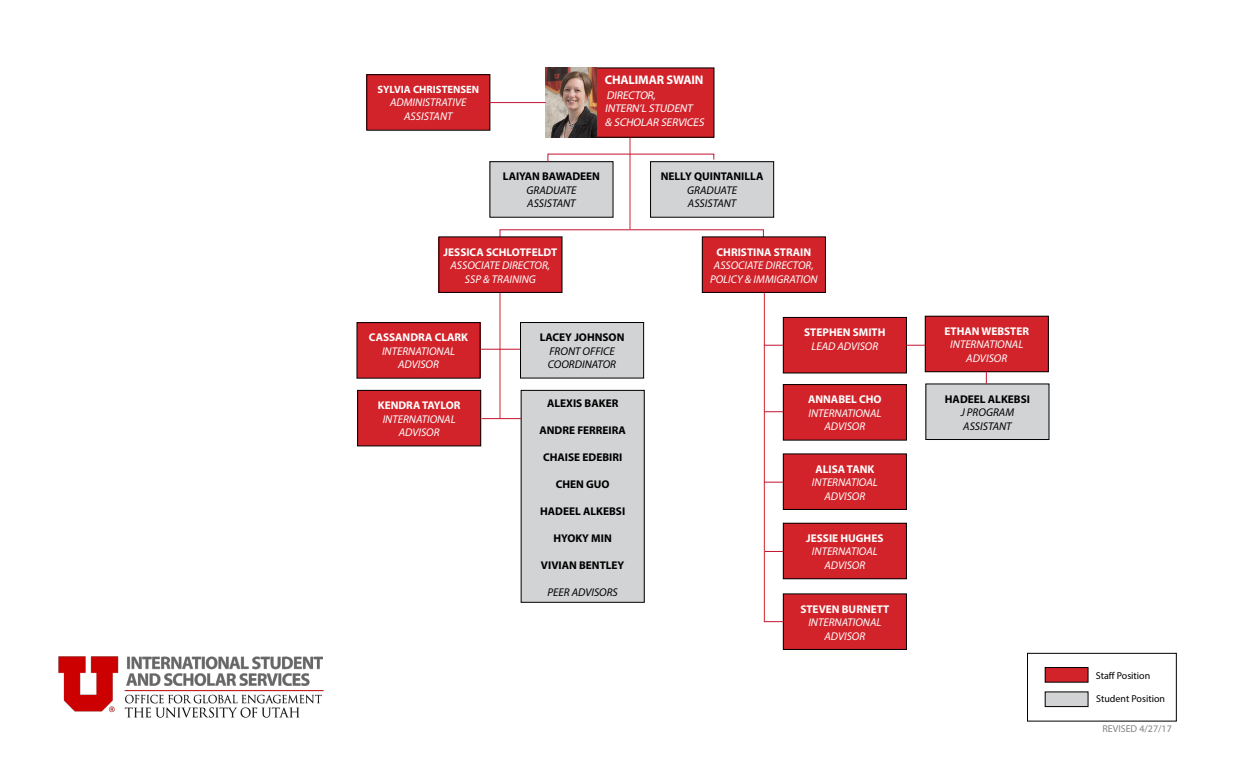
<style>
.page{position:relative;width:1260px;height:765px;background:#fff}
.page>*{position:absolute;margin:0;border:0;box-sizing:border-box;transform-origin:0 0}
.t1{font:700 12.5px "Myriad Pro";letter-spacing:-.01em;color:#fff}
.t2{font:italic 11.25px/13.5px "Myriad Pro";color:#fff;text-align:center}
.t3{font:700 11.25px "Myriad Pro";color:#000}
.t4{font:700 11.25px "Myriad Pro";color:#fff}
.t5{font:italic 11.25px/13.5px "Myriad Pro";color:#000}
.t6{font:italic 11.25px/13.5px "Myriad Pro";color:#fff}
.t7{font:700 10.62px "Myriad Pro";color:#fff}
.t8{font:10px "Myriad Pro";color:#000}
.t9{font:10px "Myriad Pro";color:#808285}
</style>
<div class="page">
<hr style="left:764px;top:293px;width:1px;height:329px;background:#d2232a">
<hr style="left:500px;top:293px;width:1px;height:126px;background:#d2232a">
<div style="left:546px;top:68px;width:168px;height:69px;background:#d2232a"></div>
<div style="left:546px;top:68px;width:168px;height:70px;border:1px solid #000"></div>
<img style="left:546px;top:68px;width:50px;height:69px">
<div style="left:367px;top:75px;width:123px;height:55px;background:#d2232a"></div>
<div style="left:366px;top:74px;width:124px;height:57px;border:1px solid #000"></div>
<div style="left:490px;top:162px;width:123px;height:55px;background:#d1d3d4"></div>
<div style="left:651px;top:162px;width:123px;height:55px;background:#d1d3d4"></div>
<div style="left:650px;top:161px;width:124px;height:57px;border:1px solid #000"></div>
<div style="left:439px;top:237px;width:123px;height:55px;background:#d2232a"></div>
<div style="left:439px;top:237px;width:123px;height:56px;border:1px solid #000"></div>
<div style="left:357px;top:323px;width:123px;height:55px;background:#d2232a"></div>
<div style="left:357px;top:322px;width:123px;height:56px;border:1px solid #000"></div>
<div style="left:358px;top:390px;width:123px;height:56px;background:#d2232a"></div>
<div style="left:357px;top:390px;width:124px;height:56px;border:1px solid #000"></div>
<div style="left:521px;top:323px;width:123px;height:55px;background:#d1d3d4"></div>
<div style="left:520px;top:322px;width:124px;height:56px;border:1px solid #000"></div>
<div style="left:521px;top:390px;width:123px;height:212px;background:#d1d3d4"></div>
<div style="left:521px;top:390px;width:124px;height:213px;border:1px solid #000"></div>
<div style="left:702px;top:237px;width:123px;height:55px;background:#d2232a"></div>
<div style="left:702px;top:237px;width:124px;height:56px;border:1px solid #000"></div>
<div style="left:783px;top:454px;width:123px;height:55px;background:#d2232a"></div>
<div style="left:783px;top:454px;width:124px;height:56px;border:1px solid #000"></div>
<div style="left:783px;top:594px;width:123px;height:55px;background:#d2232a"></div>
<div style="left:783px;top:594px;width:124px;height:56px;border:1px solid #000"></div>
<div style="left:783px;top:317px;width:123px;height:56px;background:#d2232a"></div>
<div style="left:783px;top:317px;width:124px;height:56px;border:1px solid #000"></div>
<div style="left:925px;top:316px;width:123px;height:56px;background:#d2232a"></div>
<div style="left:925px;top:316px;width:124px;height:56px;border:1px solid #000"></div>
<div style="left:783px;top:385px;width:123px;height:55px;background:#d2232a"></div>
<div style="left:783px;top:384px;width:124px;height:56px;border:1px solid #000"></div>
<div style="left:926px;top:384px;width:123px;height:56px;background:#d1d3d4"></div>
<div style="left:926px;top:384px;width:123px;height:56px;border:1px solid #000"></div>
<hr style="left:630px;top:138px;width:1px;height:91px;background:#d2232a">
<svg style="left:547px;top:153px;width:168px;height:10px"></svg>
<div style="left:1027px;top:653px;width:150px;height:68px;border:1px solid #000"></div>
<div style="left:1045px;top:692px;width:43px;height:15px;background:#d1d3d4"></div>
<div style="left:1045px;top:692px;width:43px;height:15px;border:1px solid #000"></div>
<div style="left:1045px;top:668px;width:43px;height:14px;background:#d2232a"></div>
<div style="left:1045px;top:667px;width:43px;height:15px;border:1px solid #000"></div>
<img style="left:59px;top:656px;width:265px;height:61px">
<div style="left:783px;top:523px;width:123px;height:56px;background:#d2232a"></div>
<div style="left:783px;top:523px;width:124px;height:56px;border:1px solid #000"></div>
<svg style="left:764px;top:345px;width:19px;height:1px"></svg>
<svg style="left:764px;top:411px;width:19px;height:1px"></svg>
<svg style="left:764px;top:482px;width:19px;height:1px"></svg>
<svg style="left:765px;top:551px;width:18px;height:1px"></svg>
<svg style="left:764px;top:621px;width:20px;height:1px"></svg>
<svg style="left:906px;top:345px;width:19px;height:1px"></svg>
<svg style="left:986px;top:371px;width:1px;height:13px"></svg>
<hr style="left:490px;top:102px;width:56px;height:1px;background:#c41230">
<hr style="left:481px;top:349px;width:39px;height:1px;background:#c41230">
<hr style="left:482px;top:418px;width:39px;height:1px;background:#c41230">
<p class="t7" style="left:377px;top:82px;width:103px">SYLVIA CHRISTENSEN</p>
<p class="t2" style="left:390px;top:96px;width:78px">ADMINISTRATIVE<br>ASSISTANT</p>
<p class="t1" style="left:605px;top:71px;width:100px">CHALIMAR SWAIN</p>
<p class="t6" style="left:605px;top:88px;width:103px">DIRECTOR,<br>INTERN’L STUDENT &amp; SCHOLAR SERVICES</p>
<p class="t3" style="left:503px;top:169px;width:99px">LAIYAN BAWADEEN</p>
<p class="t5" style="left:527px;top:183px;width:51px">GRADUATE<br>ASSISTANT</p>
<p class="t3" style="left:661px;top:169px;width:104px">NELLY QUINTANILLA</p>
<p class="t5" style="left:687px;top:183px;width:51px">GRADUATE<br>ASSISTANT</p>
<p class="t4" style="left:444px;top:244px;width:115px">JESSICA SCHLOTFELDT</p>
<p class="t2" style="left:451px;top:258px;width:101px">ASSOCIATE DIRECTOR,<br>SSP &amp; TRAINING</p>
<p class="t4" style="left:369px;top:330px;width:101px">CASSANDRA CLARK</p>
<p class="t2" style="left:382px;top:344px;width:75px">INTERNATIONAL<br>ADVISOR</p>
<p class="t4" style="left:378px;top:398px;width:84px">KENDRA TAYLOR</p>
<p class="t2" style="left:383px;top:412px;width:75px">INTERNATIONAL<br>ADVISOR</p>
<p class="t3" style="left:540px;top:330px;width:86px">LACEY JOHNSON</p>
<p class="t5" style="left:548px;top:344px;width:70px">FRONT OFFICE<br>COORDINATOR</p>
<p class="t3" style="left:547px;top:396px;width:73px">ALEXIS BAKER</p>
<p class="t3" style="left:539px;top:423px;width:88px">ANDRE FERREIRA</p>
<p class="t3" style="left:543px;top:450px;width:81px">CHAISE EDEBIRI</p>
<p class="t3" style="left:556px;top:477px;width:55px">CHEN GUO</p>
<p class="t3" style="left:540px;top:504px;width:87px">HADEEL ALKEBSI</p>
<p class="t3" style="left:554px;top:531px;width:60px">HYOKY MIN</p>
<p class="t3" style="left:541px;top:558px;width:85px">VIVIAN BENTLEY</p>
<p class="t5" style="left:547px;top:585px;width:72px">PEER ADVISORS</p>
<p class="t4" style="left:717px;top:244px;width:96px">CHRISTINA STRAIN</p>
<p class="t2" style="left:710px;top:258px;width:109px">ASSOCIATE DIRECTOR,<br>POLICY &amp; IMMIGRATION</p>
<p class="t4" style="left:804px;top:325px;width:83px">STEPHEN SMITH</p>
<p class="t2" style="left:811px;top:339px;width:68px">LEAD ADVISOR</p>
<p class="t4" style="left:808px;top:392px;width:75px">ANNABEL CHO</p>
<p class="t2" style="left:808px;top:406px;width:75px">INTERNATIONAL<br>ADVISOR</p>
<p class="t4" style="left:815px;top:462px;width:61px">ALISA TANK</p>
<p class="t2" style="left:812px;top:475px;width:67px">INTERNATIOAL<br>ADVISOR</p>
<p class="t4" style="left:806px;top:531px;width:79px">JESSIE HUGHES</p>
<p class="t2" style="left:812px;top:545px;width:67px">INTERNATIOAL<br>ADVISOR</p>
<p class="t4" style="left:800px;top:602px;width:91px">STEVEN BURNETT</p>
<p class="t2" style="left:808px;top:615px;width:75px">INTERNATIONAL<br>ADVISOR</p>
<p class="t4" style="left:944px;top:324px;width:86px">ETHAN WEBSTER</p>
<p class="t2" style="left:950px;top:338px;width:75px">INTERNATIONAL<br>ADVISOR</p>
<p class="t3" style="left:945px;top:392px;width:87px">HADEEL ALKEBSI</p>
<p class="t5" style="left:961px;top:406px;width:55px">J PROGRAM<br>ASSISTANT</p>
<p class="t8" style="left:1096px;top:670px;width:56px">Staff Position</p>
<p class="t8" style="left:1096px;top:692px;width:70px">Student Position</p>
<p class="t9" style="left:1102px;top:722px;width:71px">REVISED 4/27/17</p>
</div>
